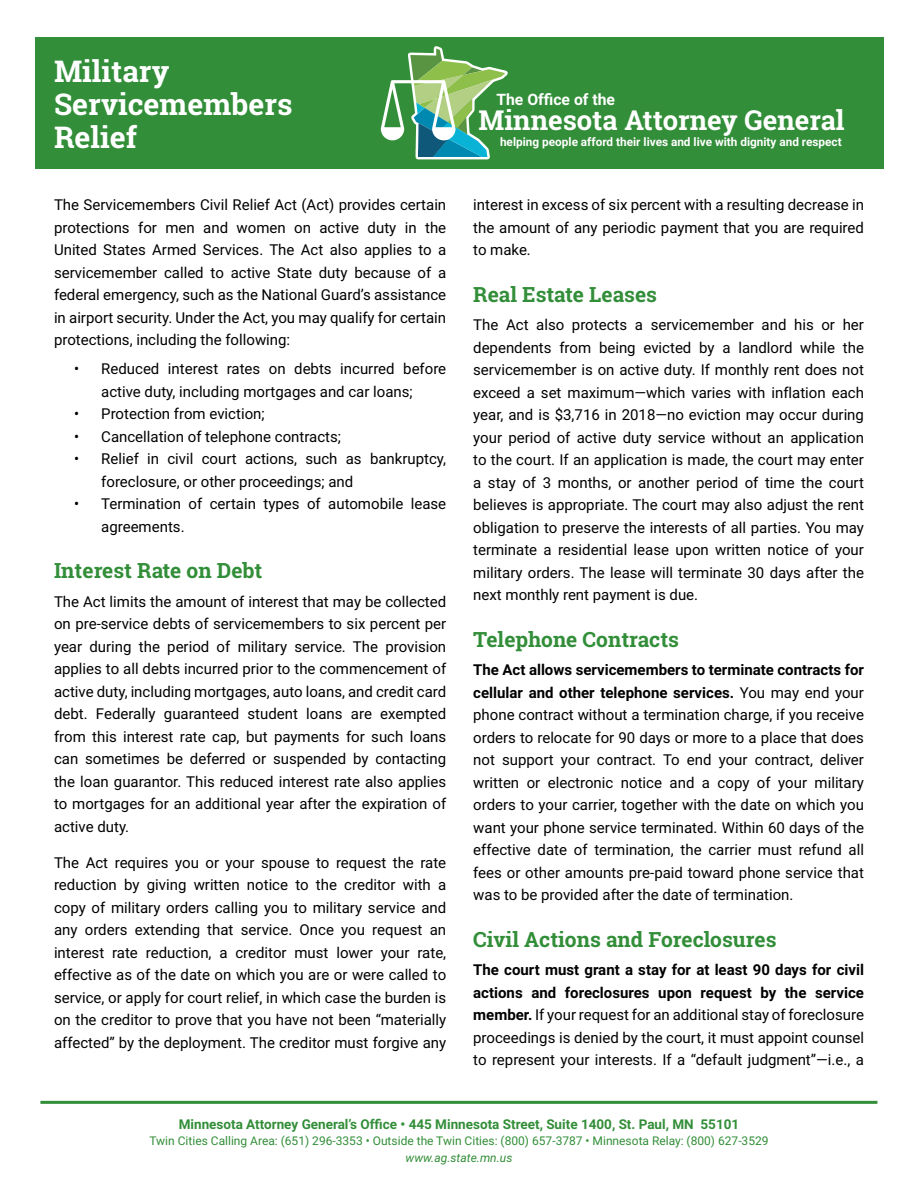
<style>
.page{position:relative;width:918px;height:1188px;background:#fff}
.page>*{position:absolute;margin:0;border:0;box-sizing:border-box;transform-origin:0 0}
.h1{font:700 30px/33px "Roboto Slab";color:#fff}
.Image{font:700 27.6px "Roboto Slab";color:#fff}
.h2{font:700 21px "Roboto Slab";color:#328e38}
.Image-2{font:700 15.75px "Roboto";color:#fff}
.p_1{font:15px/22.5px "Roboto";color:#000;text-align:justify}
.p{font:15px/22.5px "Roboto";color:#000;text-align:justify}
.li{font:15px/22.5px "Roboto";color:#000}
.t1{font:700 13.5px "Roboto";color:#328e38}
.t2{font:12px/16.5px "Roboto";color:#328e38;text-align:center}
.Image-3{font:700 11.85px "Roboto";color:#fff}
.s1{font-weight:700}
.s2{font-style:italic}
</style>
<div class="page">
<hr style="left:40px;top:1101px;width:837px;height:3px;background:#328e38">
<div style="left:35px;top:37px;width:848px;height:131px;background:#328e38"></div>
<svg style="left:381px;top:46px;width:127px;height:114px"></svg>
<h1 class="h1" style="left:54px;top:54px;width:240px">Military<br>Servicemembers<br>Relief</h1>
<p class="p" style="left:54px;top:193px;width:394px">The Servicemembers Civil Relief Act (Act) provides certain protections for men and women on active duty in the United States Armed Services. The Act also applies to a servicemember called to active State duty because of a federal emergency, such as the National Guard’s assistance in airport security. Under the Act, you may qualify for certain protections, including the following:</p>
<p class="li" style="left:74px;top:357px;width:374px;text-align:center">• Reduced interest rates on debts incurred before active duty, including mortgages and car loans;</p>
<p class="li" style="left:74px;top:402px;width:192px">• Protection from eviction;</p>
<p class="li" style="left:74px;top:425px;width:268px">• Cancellation of telephone contracts;</p>
<p class="li" style="left:101px;top:447px;width:346px;text-indent:-27px">• Relief in civil court actions, such as bankruptcy, foreclosure, or other proceedings; and</p>
<p class="li" style="left:101px;top:492px;width:346px;text-indent:-27px">• Termination of certain types of automobile lease agreements.</p>
<h2 class="h2" style="left:54px;top:556px;width:210px">Interest Rate on Debt</h2>
<p class="p_1" style="left:54px;top:590px;width:394px">The Act limits the amount of interest that may be collected on pre-service debts of servicemembers to six percent per year during the period of military service. The provision applies to all debts incurred prior to the commencement of active duty, including mortgages, auto loans, and credit card debt. Federally guaranteed student loans are exempted from this interest rate cap, but payments for such loans can sometimes be deferred or suspended by contacting the loan guarantor. This reduced interest rate also applies to mortgages for an additional year after the expiration of active duty.</p>
<p class="p" style="left:54px;top:851px;width:394px">The Act requires you or your spouse to request the rate reduction by giving written notice to the creditor with a copy of military orders calling you to military service and any orders extending that service. Once you request an interest rate reduction, a creditor must lower your rate, effective as of the date on which you are or were called to service, or apply for court relief, in which case the burden is on the creditor to prove that you have not been “materially affected” by the deployment. The creditor must forgive any</p>
<p class="Image-2" style="left:496px;top:88px;width:120px">The Office of the</p>
<p class="Image" style="left:478px;top:101px;width:368px">Minnesota Attorney General</p>
<p class="Image-3" style="left:500px;top:133px;width:343px">helping people afford their lives and live with dignity and respect</p>
<p class="p" style="left:473px;top:193px;width:392px">interest in excess of six percent with a resulting decrease in the amount of any periodic payment that you are required to make.</p>
<h2 class="h2" style="left:473px;top:279px;width:185px">Real Estate Leases</h2>
<p class="p_1" style="left:473px;top:313px;width:392px">The Act also protects a servicemember and his or her dependents from being evicted by a landlord while the servicemember is on active duty. If monthly rent does not exceed a set maximum—which varies with inflation each year, and is $3,716 in 2018—no eviction may occur during your period of active duty service without an application to the court. If an application is made, the court may enter a stay of 3 months, or another period of time the court believes is appropriate. The court may also adjust the rent obligation to preserve the interests of all parties. You may terminate a residential lease upon written notice of your military orders. The lease will terminate 30 days after the next monthly rent payment is due.</p>
<h2 class="h2" style="left:473px;top:624px;width:207px">Telephone Contracts</h2>
<p class="p_1" style="left:473px;top:658px;width:392px"><span class="s1">The Act allows servicemembers to terminate contracts for cellular and other telephone services.</span> You may end your phone contract without a termination charge, if you receive orders to relocate for 90 days or more to a place that does not support your contract. To end your contract, deliver written or electronic notice and a copy of your military orders to your carrier, together with the date on which you want your phone service terminated. Within 60 days of the effective date of termination, the carrier must refund all fees or other amounts pre-paid toward phone service that was to be provided after the date of termination.</p>
<h2 class="h2" style="left:473px;top:924px;width:305px">Civil Actions and Foreclosures</h2>
<p class="p_1" style="left:473px;top:958px;width:392px"><span class="s1">The court must grant a stay for at least 90 days for civil actions and foreclosures upon request by the service member.</span> If your request for an additional stay of foreclosure proceedings is denied by the court, it must appoint counsel to represent your interests. If a “default judgment”—i.e., a</p>
<p class="t1" style="left:179px;top:1114px;width:562px">Minnesota Attorney General’s Office • 445 Minnesota Street, Suite 1400, St. Paul, MN 55101</p>
<p class="t2" style="left:149px;top:1132px;width:621px">Twin Cities Calling Area: (651) 296-3353 • Outside the Twin Cities: (800) 657-3787 • Minnesota Relay: (800) 627-3529 <span class="s2">www.ag.state.mn.us</span></p>
</div>
